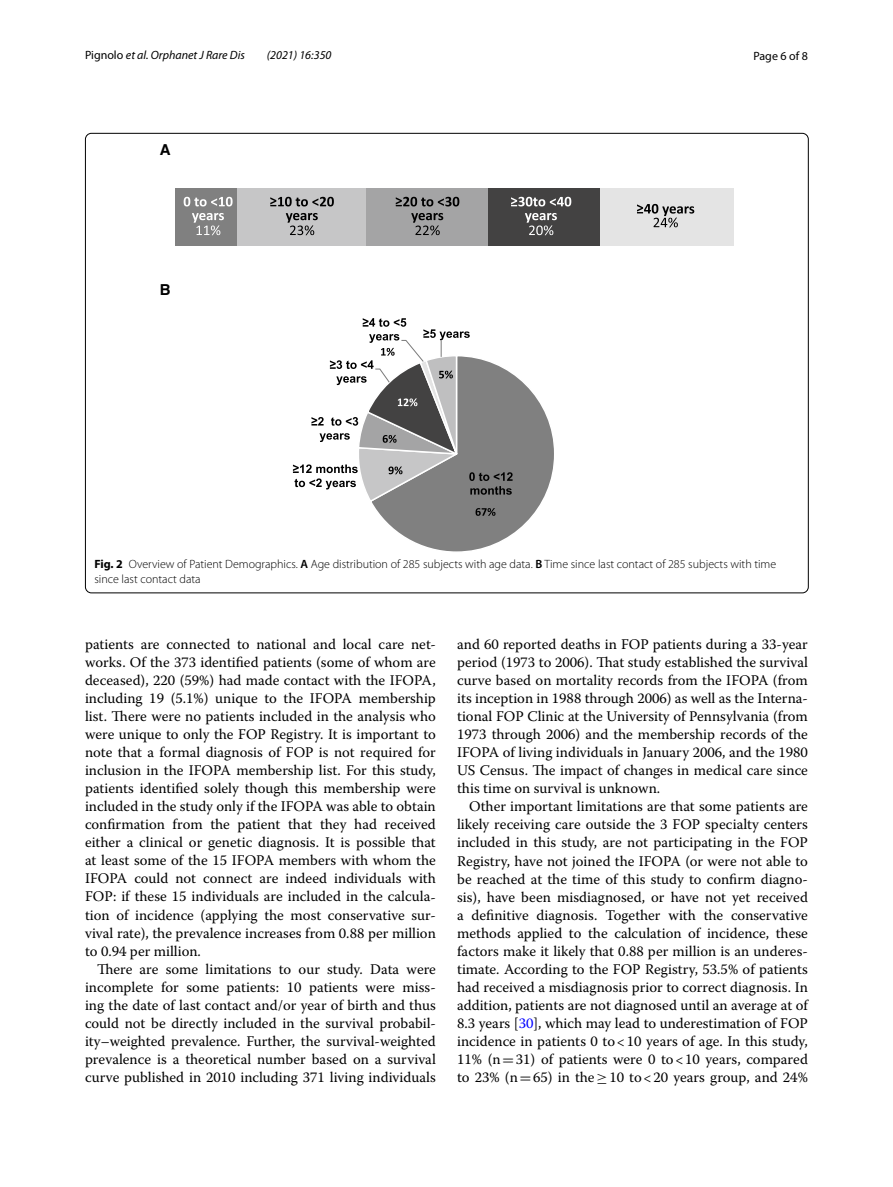
<style>
.page{position:relative;width:893px;height:1187px;background:#fff}
.page>*{position:absolute;margin:0;border:0;box-sizing:border-box;transform-origin:0 0}
.t1{font:700 15.15px "Helvetica";color:#000}
.t2{font:14.7px/18px "Warnock Pro";color:#000;text-align:justify}
.t3{font:300 12px/15px "Myriad Pro";color:#000}
.t4{font:italic 12px "Myriad Pro";color:#000}
.t5{font:12px "Myriad Pro";color:#000}
.s1{font-style:normal}
.s2{font-weight:700}
.s3{font-weight:600}
.s4{color:#00f}
.s5{font-family:"MTSY"}
</style>
<div class="page">
<svg style="left:293px;top:318px;width:261px;height:234px"></svg>
<div style="left:176px;top:188px;width:61px;height:58px;background:#808080"></div>
<div style="left:237px;top:188px;width:129px;height:58px;background:#c6c6c7"></div>
<div style="left:366px;top:188px;width:122px;height:58px;background:#a4a4a5"></div>
<div style="left:488px;top:188px;width:112px;height:58px;background:#434242"></div>
<div style="left:600px;top:188px;width:134px;height:58px;background:#e4e4e4"></div>
<svg style="left:270px;top:197px;width:64px;height:9px"></svg>
<svg style="left:286px;top:213px;width:32px;height:22px"></svg>
<svg style="left:396px;top:197px;width:63px;height:9px"></svg>
<svg style="left:411px;top:213px;width:32px;height:22px"></svg>
<svg style="left:511px;top:197px;width:60px;height:9px"></svg>
<svg style="left:525px;top:213px;width:32px;height:22px"></svg>
<svg style="left:637px;top:204px;width:57px;height:23px"></svg>
<svg style="left:184px;top:197px;width:49px;height:9px"></svg>
<svg style="left:192px;top:213px;width:32px;height:22px"></svg>
<p class="t4" style="left:85px;top:48px;width:161px"><span class="s1">Pignolo</span> et al. Orphanet J Rare Dis</p>
<p class="t4" style="left:267px;top:48px;width:66px">(2021) 16:350</p>
<p class="t5" style="left:753px;top:48px;width:56px">Page 6 of 8</p>
<p class="t1" style="left:160px;top:141px;width:12px">A</p>
<p class="t1" style="left:160px;top:280px;width:12px">B</p>
<p class="t3" style="left:94px;top:556px;width:683px"><span class="s2">Fig. 2</span> Overview of Patient Demographics. <span class="s3">A</span> Age distribution of 285 subjects with age data. <span class="s3">B</span> Time since last contact of 285 subjects with time since last contact data</p>
<p class="t2" style="left:85px;top:635px;width:352px">patients are connected to national and local care net&shy;works. Of the 373 identified patients (some of whom are deceased), 220 (59%) had made contact with the IFOPA, including 19 (5.1%) unique to the IFOPA membership list. There were no patients included in the analysis who were unique to only the FOP Registry. It is important to note that a formal diagnosis of FOP is not required for inclusion in the IFOPA membership list. For this study, patients identified solely though this membership were included in the study only if the IFOPA was able to obtain confirmation from the patient that they had received either a clinical or genetic diagnosis. It is possible that at least some of the 15 IFOPA members with whom the IFOPA could not connect are indeed individuals with FOP: if these 15 individuals are included in the calcula&shy;tion of incidence (applying the most conservative sur&shy;vival rate), the prevalence increases from 0.88 per million to 0.94 per million.</p>
<p class="t2" style="left:85px;top:959px;width:352px;text-indent:12px">There are some limitations to our study. Data were incomplete for some patients: 10 patients were miss&shy;ing the date of last contact and/or year of birth and thus could not be directly included in the survival probabil&shy;ity–weighted prevalence. Further, the survival-weighted prevalence is a theoretical number based on a survival curve published in 2010 including 371 living individuals</p>
<p class="t2" style="left:457px;top:635px;width:352px">and 60 reported deaths in FOP patients during a 33-year period (1973 to 2006). That study established the survival curve based on mortality records from the IFOPA (from its inception in 1988 through 2006) as well as the Interna&shy;tional FOP Clinic at the University of Pennsylvania (from 1973 through 2006) and the membership records of the IFOPA of living individuals in January 2006, and the 1980<br>US Census. The impact of changes in medical care since this time on survival is unknown.</p>
<p class="t2" style="left:457px;top:797px;width:352px;text-indent:12px">Other important limitations are that some patients are likely receiving care outside the 3 FOP specialty centers included in this study, are not participating in the FOP Registry, have not joined the IFOPA (or were not able to be reached at the time of this study to confirm diagno&shy;sis), have been misdiagnosed, or have not yet received a definitive diagnosis. Together with the conservative methods applied to the calculation of incidence, these factors make it likely that 0.88 per million is an underes&shy;timate. According to the FOP Registry, 53.5% of patients had received a misdiagnosis prior to correct diagnosis. In addition, patients are not diagnosed until an average at of 8.3 years [<span class="s4">30</span>], which may lead to underestimation of FOP incidence in patients 0 to&lt;10 years of age. In this study, 11% (n<span class="s5">=</span>31) of patients were 0 to&lt;10 years, compared to 23% (n<span class="s5">=</span>65) in the<span class="s5">≥</span>10 to&lt;20 years group, and 24%</p>
</div>
